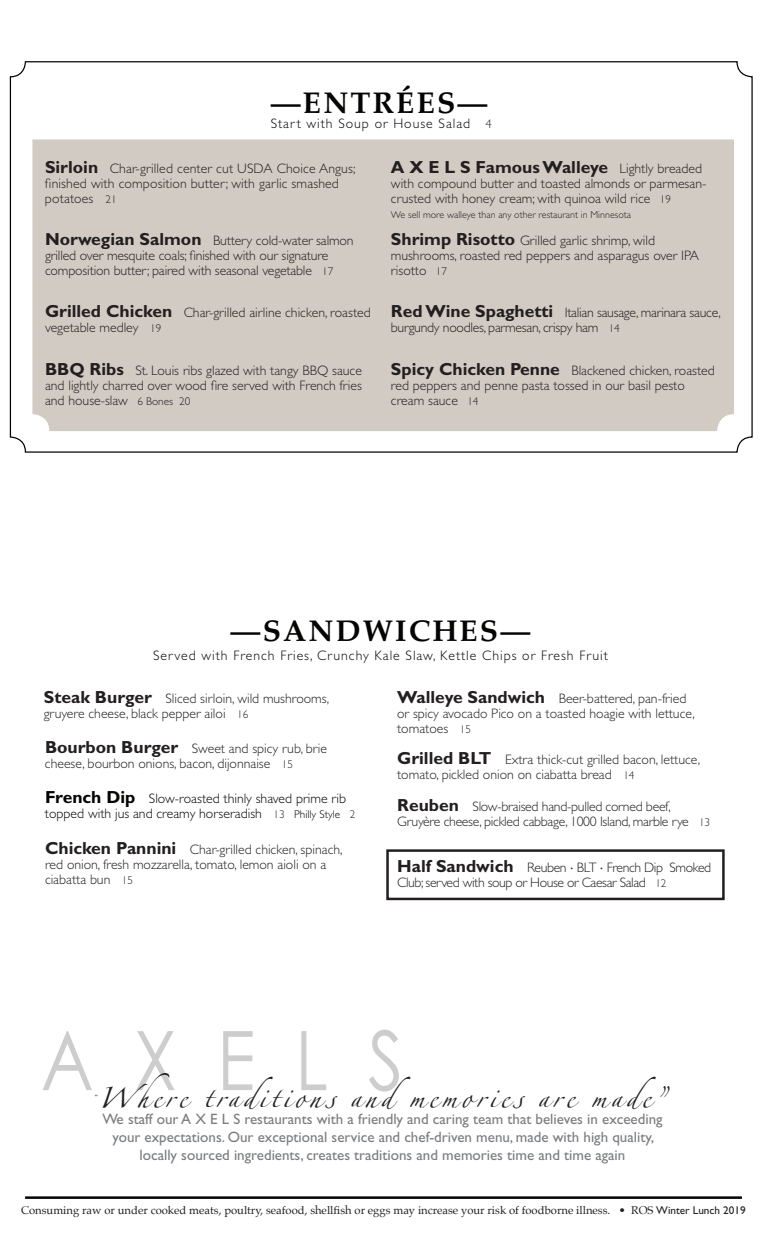
<style>
.page{position:relative;width:765px;height:1260px;background:#fff}
.page>*{position:absolute;margin:0;border:0;box-sizing:border-box;transform-origin:0 0}
.t1{font:46.25px "Linotype Zapfino One";letter-spacing:.07em;color:#231f20}
.t2{font:700 30px "Palatino";letter-spacing:.07em;color:#040503}
.t3{font:700 17.5px "Gill Sans Std";color:#231f20}
.t4{font:15px/18px "Gill Sans Std";color:#7a7c7f;text-align:center}
.t5{font:300 13.75px/15px "Gill Sans Std";color:#231f20}
.t6{font:300 13.75px/15px "Gill Sans Std";letter-spacing:-.02em;color:#231f20}
.t7{font:300 13.75px/15px "Gill Sans Std";color:#040503}
.t8{font:300 13.75px "Gill Sans Std";letter-spacing:.07em;color:#040503}
.t9{font:300 13.75px/15px "Gill Sans Std";letter-spacing:-.03em;color:#231f20}
.t10{font:11.25px "Palatino";color:#231f20}
.t11{font:300 10px "Gill Sans Std";color:#231f20}
.s1{font-size:12.5px;color:#1f2731}
.s2{font-weight:700;font-size:17.5px}
.s3{font-size:11.25px}
.s4{font-weight:300;font-size:13.75px}
.s5{font-size:11.25px;color:#1f2731}
.s6{font-family:"Trade Gothic LT Std";font-weight:400}
.s7{font-family:"Isabella Script";font-size:21.88px}
.s8{font-family:"Gill Sans Std"}
</style>
<div class="page">
<hr style="left:25px;top:1196px;width:717px;height:3px;background:#040503">
<svg style="left:43px;top:1031px;width:49px;height:59px"></svg>
<svg style="left:136px;top:1031px;width:39px;height:59px"></svg>
<svg style="left:223px;top:1031px;width:30px;height:59px"></svg>
<svg style="left:301px;top:1031px;width:25px;height:59px"></svg>
<svg style="left:369px;top:1030px;width:30px;height:62px"></svg>
<div style="left:32px;top:139px;width:702px;height:292px;background:#d1cbc3"></div>
<div style="left:386px;top:849px;width:339px;height:51px;border:2px solid #231f20"></div>
<h2 class="t2" style="left:271px;top:77px;width:218px">—ENTRÉES—</h2>
<p class="t8" style="left:271px;top:115px;width:223px">Start with Soup or House Salad <span class="s1">4</span></p>
<p class="t5" style="left:45px;top:161px;width:312px"><span class="s2">Sirloin</span> Char-grilled center cut USDA Choice Angus; finished with composition butter; with garlic smashed potatoes <span class="s3">21</span></p>
<p class="t5" style="left:45px;top:233px;width:310px"><span class="s2">Norwegian Salmon</span> Buttery cold-water salmon grilled over mesquite coals; finished with our signature composition butter; paired with seasonal vegetable <span class="s3">17</span></p>
<p class="t5" style="left:45px;top:305px;width:327px"><span class="s2">Grilled Chicken</span> Char-grilled airline chicken, roasted vegetable medley <span class="s3">19</span></p>
<p class="t5" style="left:45px;top:363px;width:318px;text-align:justify"><span class="s2">BBQ Ribs</span> St. Louis ribs glazed with tangy BBQ sauce and lightly charred over wood fire served with French fries and house-slaw <span class="s3">6 Bones 20</span></p>
<p class="t3" style="left:391px;top:156px;width:313px">A X E L S Famous Walleye <span class="s4">Lightly breaded</span></p>
<p class="t5" style="left:391px;top:176px;width:317px">with compound butter and toasted almonds or parmesan&shy;crusted with honey cream; with quinoa wild rice <span class="s3">19</span></p>
<p class="t11" style="left:391px;top:209px;width:242px">We sell more walleye than any other restaurant in Minnesota</p>
<p class="t5" style="left:391px;top:233px;width:310px"><span class="s2">Shrimp Risotto</span> Grilled garlic shrimp, wild mushrooms, roasted red peppers and asparagus over IPA risotto <span class="s3">17</span></p>
<p class="t6" style="left:391px;top:305px;width:331px"><span class="s2">Red Wine Spaghetti</span> Italian sausage, marinara sauce, burgundy noodles, parmesan, crispy ham <span class="s3">14</span></p>
<p class="t5" style="left:391px;top:363px;width:325px"><span class="s2">Spicy Chicken Penne</span> Blackened chicken, roasted red peppers and penne pasta tossed in our basil pesto cream sauce <span class="s3">14</span></p>
<h2 class="t2" style="left:231px;top:606px;width:301px">—SANDWICHES—</h2>
<p class="t8" style="left:153px;top:648px;width:456px">Served with French Fries, Crunchy Kale Slaw, Kettle Chips or Fresh Fruit</p>
<p class="t5" style="left:44px;top:691px;width:287px"><span class="s2">Steak Burger</span> Sliced sirloin, wild mushrooms, gruyere cheese, black pepper ailoi <span class="s3">16</span></p>
<p class="t5" style="left:45px;top:741px;width:284px"><span class="s2">Bourbon Burger</span> Sweet and spicy rub, brie cheese, bourbon onions, bacon, dijonnaise <span class="s3">15</span></p>
<p class="t5" style="left:397px;top:691px;width:299px"><span class="s2">Walleye Sandwich</span> Beer-battered, pan-fried or spicy avocado Pico on a toasted hoagie with lettuce, tomatoes <span class="s3">15</span></p>
<p class="t5" style="left:397px;top:753px;width:305px"><span class="s2">Grilled BLT</span> Extra thick-cut grilled bacon, lettuce, tomato, pickled onion on ciabatta bread <span class="s3">14</span></p>
<p class="t7" style="left:45px;top:792px;width:312px"><span class="s2">French Dip</span> Slow-roasted thinly shaved prime rib topped with jus and creamy horseradish <span class="s5">13</span> <span class="s3">Philly Style</span> <span class="s5">2</span></p>
<p class="t6" style="left:397px;top:799px;width:315px"><span class="s2">Reuben</span> Slow-braised hand-pulled corned beef,<br>Gruyère cheese, pickled cabbage, 1000 Island, marble rye <span class="s3">13</span></p>
<p class="t9" style="left:397px;top:860px;width:315px"><span class="s2">Half Sandwich</span> Reuben <span class="s6">·</span> BLT <span class="s6">·</span> French Dip Smoked<br>Club; served with soup or House or Caesar Salad <span class="s3">12</span></p>
<p class="t5" style="left:45px;top:842px;width:299px"><span class="s2">Chicken Pannini</span> Char-grilled chicken, spinach, red onion, fresh mozzarella, tomato, lemon aioli on a ciabatta bun <span class="s3">15</span></p>
<h1 class="t1" style="left:93px;top:1064px;width:574px"><span class="s7">“</span>Where traditions and memories are made”</h1>
<p class="t4" style="left:102px;top:1110px;width:562px">We staff our A X E L S restaurants with a friendly and caring team that believes in exceeding your expectations. Our exceptional service and chef-driven menu, made with high quality, locally sourced ingredients, creates traditions and memories time and time again</p>
<p class="t10" style="left:21px;top:1201px;width:726px">Consuming raw or under cooked meats, poultry, seafood, shellfish or eggs may increase your risk of foodborne illness. • ROS <span class="s8">Winter Lunch 2019</span></p>
</div>
